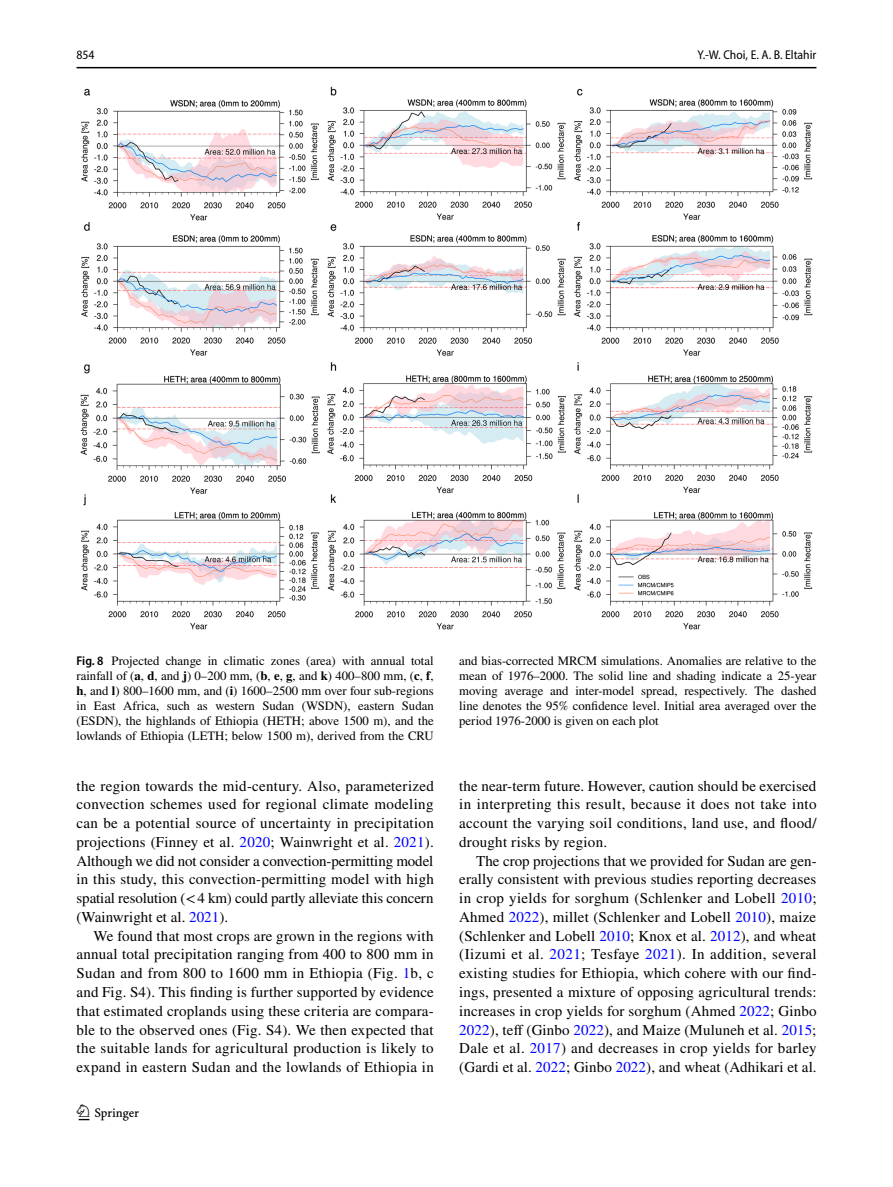
<style>
.page{position:relative;width:893px;height:1187px;background:#fff}
.page>*{position:absolute;margin:0;border:0;box-sizing:border-box;transform-origin:0 0}
.t1{font:22.5px "Springnew Regular 2";color:#000}
.t2{font:15px/18.8px "STIX";letter-spacing:.015em;color:#000;text-align:justify}
.t3{font:12.75px/15px "STIX";color:#000;text-align:justify}
.t4{font:semi-condensed 12.75px "Myriad Pro";color:#000}
.s1{font-family:"Myriad Pro";font-weight:600;font-stretch:semi-condensed}
.s2{font-weight:700}
.s3{color:#00f}
</style>
<div class="page">
<hr style="left:77px;top:67px;width:739px;height:1px;background:#000">
<img style="left:81px;top:87px;width:731px;height:542px">
<p class="t4" style="left:77px;top:48px;width:20px">854</p>
<p class="t4" style="left:698px;top:48px;width:120px">Y.-W. Choi, E. A. B. Eltahir</p>
<p class="t3" style="left:77px;top:653px;width:359px"><span class="s1">Fig. 8</span> Projected change in climatic zones (area) with annual total rainfall of (<span class="s2">a</span>, <span class="s2">d</span>, and <span class="s2">j</span>) 0–200 mm, (<span class="s2">b</span>, <span class="s2">e</span>, <span class="s2">g</span>, and <span class="s2">k</span>) 400–800 mm, (<span class="s2">c</span>, <span class="s2">f</span>, <span class="s2">h</span>, and <span class="s2">l</span>) 800–1600 mm, and (<span class="s2">i</span>) 1600–2500 mm over four sub-regions in East Africa, such as western Sudan (WSDN), eastern Sudan (ESDN), the highlands of Ethiopia (HETH; above 1500 m), and the lowlands of Ethiopia (LETH; below 1500 m), derived from the CRU</p>
<p class="t3" style="left:459px;top:653px;width:359px">and bias-corrected MRCM simulations. Anomalies are relative to the mean of 1976–2000. The solid line and shading indicate a 25-year moving average and inter-model spread, respectively. The dashed line denotes the 95% confidence level. Initial area averaged over the period 1976-2000 is given on each plot</p>
<p class="t2" style="left:77px;top:777px;width:359px">the region towards the mid-century. Also, parameterized convection schemes used for regional climate modeling can be a potential source of uncertainty in precipitation projections (Finney et al. <span class="s3">2020</span>; Wainwright et al. <span class="s3">2021</span>).<br>Although we did not consider a convection-permitting model in this study, this convection-permitting model with high spatial resolution (&lt;4 km) could partly alleviate this concern (Wainwright et al. <span class="s3">2021</span>).</p>
<p class="t2" style="left:77px;top:927px;width:359px;text-indent:17px">We found that most crops are grown in the regions with annual total precipitation ranging from 400 to 800 mm in Sudan and from 800 to 1600 mm in Ethiopia (Fig. <span class="s3">1</span>b, c and Fig. S4). This finding is further supported by evidence that estimated croplands using these criteria are compara&shy;ble to the observed ones (Fig. S4). We then expected that the suitable lands for agricultural production is likely to expand in eastern Sudan and the lowlands of Ethiopia in</p>
<h1 class="t1" style="left:79px;top:1104px;width:62px">1 3</h1>
<p class="t2" style="left:459px;top:777px;width:359px">the near-term future. However, caution should be exercised in interpreting this result, because it does not take into account the varying soil conditions, land use, and flood/ drought risks by region.</p>
<p class="t2" style="left:459px;top:852px;width:359px;text-indent:17px">The crop projections that we provided for Sudan are gen&shy;erally consistent with previous studies reporting decreases in crop yields for sorghum (Schlenker and Lobell <span class="s3">2010</span>; Ahmed <span class="s3">2022</span>), millet (Schlenker and Lobell <span class="s3">2010</span>), maize (Schlenker and Lobell <span class="s3">2010</span>; Knox et al. <span class="s3">2012</span>), and wheat (Iizumi et al. <span class="s3">2021</span>; Tesfaye <span class="s3">2021</span>). In addition, several existing studies for Ethiopia, which cohere with our find&shy;ings, presented a mixture of opposing agricultural trends: increases in crop yields for sorghum (Ahmed <span class="s3">2022</span>; Ginbo <span class="s3">2022</span>), teff (Ginbo <span class="s3">2022</span>), and Maize (Muluneh et al. <span class="s3">2015</span>; Dale et al. <span class="s3">2017</span>) and decreases in crop yields for barley (Gardi et al. <span class="s3">2022</span>; Ginbo <span class="s3">2022</span>), and wheat (Adhikari et al.</p>
</div>
